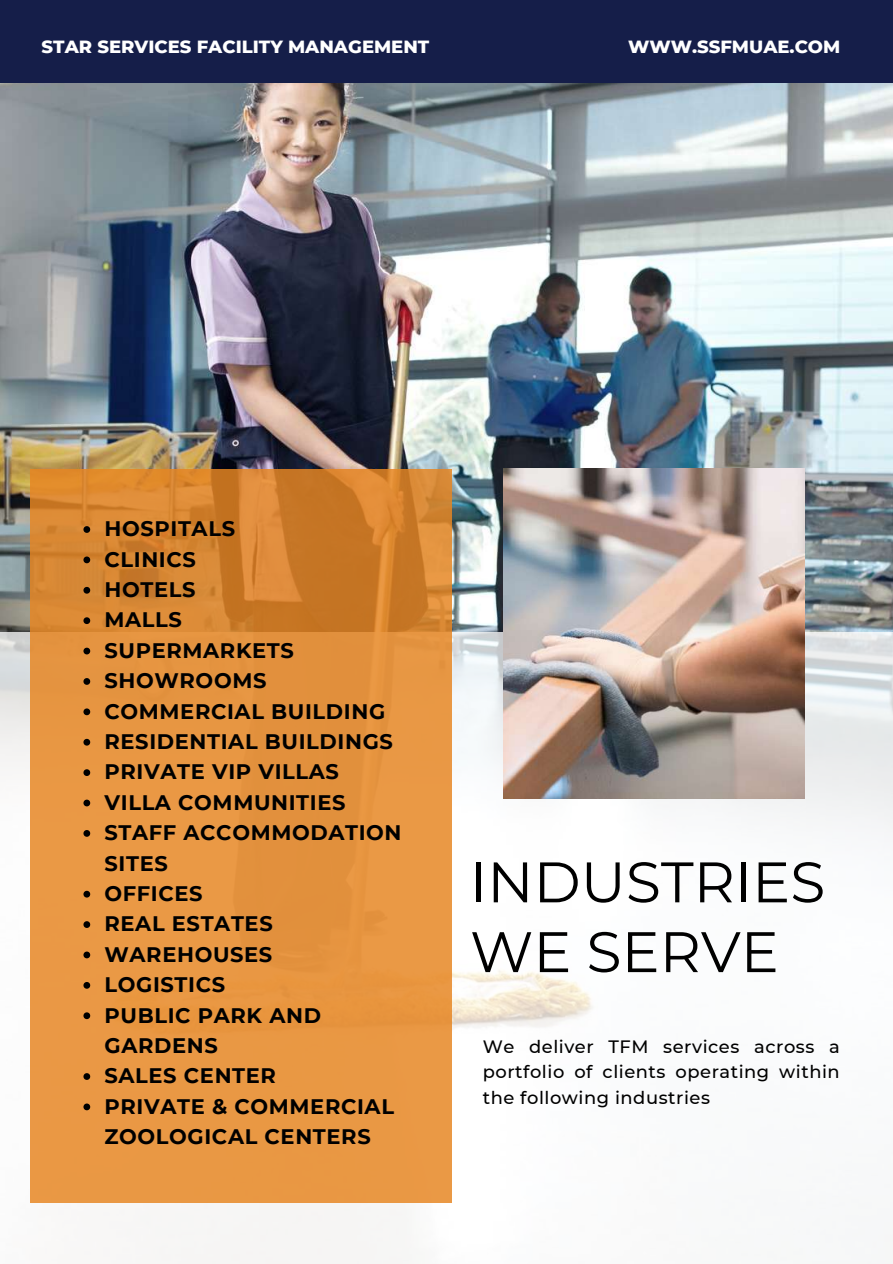
<style>
.page{position:relative;width:893px;height:1264px;background:#fff}
.page>*{position:absolute;margin:0;border:0;box-sizing:border-box;transform-origin:0 0}
.t1{font:57px/69.8px "Montserrat";color:#000}
.t2{font:700 21px/30.3px "Montserrat";letter-spacing:.03em;color:#000}
.t3{font:800 18px "Montserrat";color:#fff}
.t4{font:500 17.85px/25.8px "Montserrat";letter-spacing:.03em;color:#000;text-align:justify}
</style>
<div class="page">
<img style="left:0;top:82px;width:892px;height:549px">
<svg style="left:30px;top:469px;width:421px;height:733px;background:#e3913d"></svg>
<div style="left:0;top:0;width:892px;height:82px;background:#151e49"></div>
<img style="left:503px;top:469px;width:301px;height:329px">
<svg style="left:83px;top:526px;width:7px;height:7px"></svg>
<svg style="left:83px;top:556px;width:7px;height:7px"></svg>
<svg style="left:83px;top:587px;width:7px;height:6px"></svg>
<svg style="left:83px;top:617px;width:7px;height:7px"></svg>
<svg style="left:83px;top:647px;width:7px;height:7px"></svg>
<svg style="left:83px;top:678px;width:7px;height:6px"></svg>
<svg style="left:83px;top:708px;width:7px;height:7px"></svg>
<svg style="left:83px;top:738px;width:7px;height:7px"></svg>
<svg style="left:83px;top:769px;width:7px;height:7px"></svg>
<svg style="left:83px;top:799px;width:7px;height:7px"></svg>
<svg style="left:83px;top:830px;width:7px;height:6px"></svg>
<svg style="left:83px;top:890px;width:7px;height:7px"></svg>
<svg style="left:83px;top:921px;width:7px;height:6px"></svg>
<svg style="left:83px;top:951px;width:7px;height:7px"></svg>
<svg style="left:83px;top:981px;width:7px;height:7px"></svg>
<svg style="left:83px;top:1012px;width:7px;height:7px"></svg>
<svg style="left:83px;top:1073px;width:7px;height:6px"></svg>
<svg style="left:83px;top:1103px;width:7px;height:7px"></svg>
<p class="t3" style="left:42px;top:35px;width:389px">STAR SERVICES FACILITY MANAGEMENT</p>
<p class="t3" style="left:628px;top:35px;width:214px">WWW.SSFMUAE.COM</p>
<p class="t2" style="left:104px;top:513px;width:298px">HOSPITALS<br>CLINICS<br>HOTELS<br>MALLS<br>SUPERMARKETS<br>SHOWROOMS<br>COMMERCIAL BUILDING<br>RESIDENTIAL BUILDINGS<br>PRIVATE VIP VILLAS<br>VILLA COMMUNITIES<br>STAFF ACCOMMODATION<br>SITES<br>OFFICES<br>REAL ESTATES<br>WAREHOUSES<br>LOGISTICS<br>PUBLIC PARK AND<br>GARDENS<br>SALES CENTER<br>PRIVATE &amp; COMMERCIAL<br>ZOOLOGICAL CENTERS</p>
<h1 class="t1" style="left:470px;top:847px;width:357px">INDUSTRIES<br>WE SERVE</h1>
<p class="t4" style="left:482px;top:1033px;width:358px">We deliver TFM services across a portfolio of clients operating within the following industries</p>
</div>
